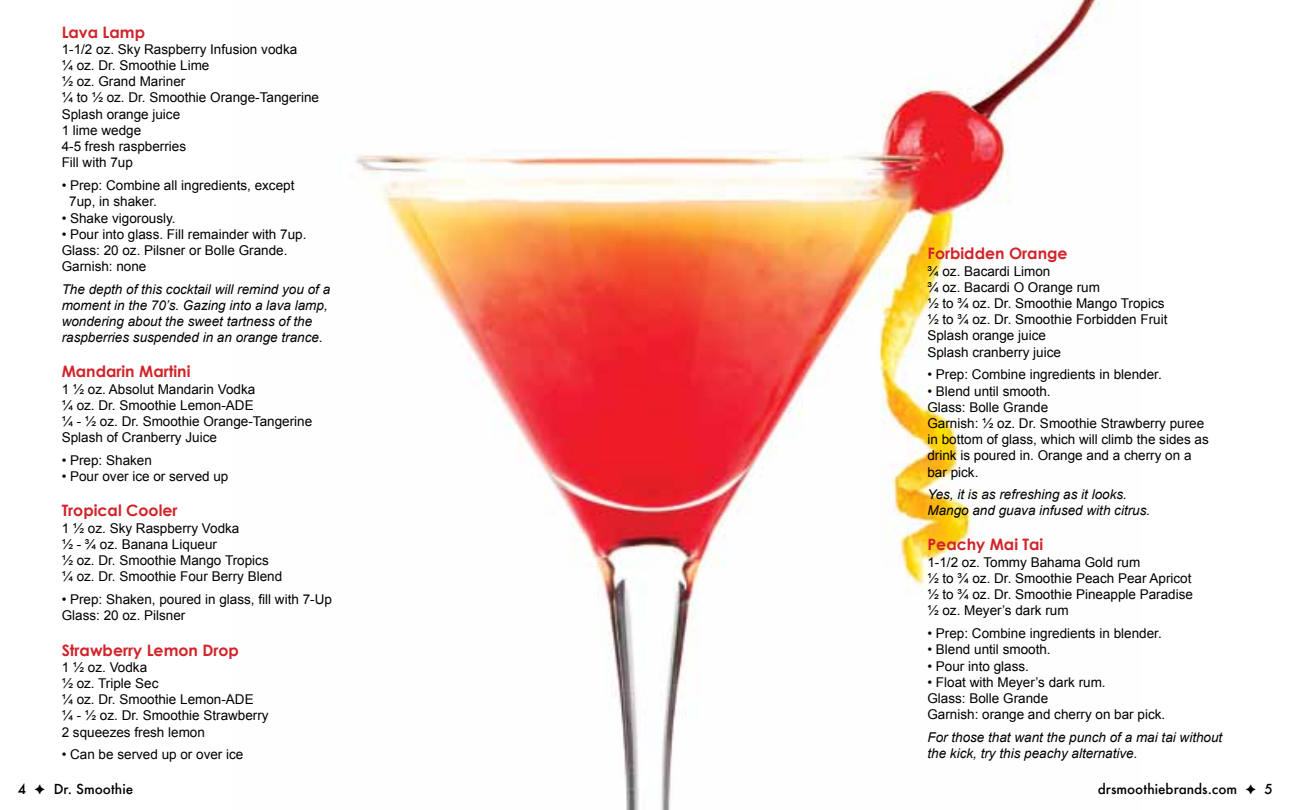
<style>
.page{position:relative;width:1296px;height:810px;background:#fff}
.page>*{position:absolute;margin:0;border:0;box-sizing:border-box;transform-origin:0 0}
.t1{font:700 15.75px "Century Gothic";color:#d2232a}
.t2{font:13.5px/16.2px "Arial";color:#000}
.t3{font:italic 13.5px/16.2px "Arial";color:#000}
.t4{font:500 13.5px "Futura";color:#000}
</style>
<div class="page">
<img style="left:355px;top:0;width:758px;height:810px">
<p class="t1" style="left:62px;top:22px;width:85px">Lava Lamp</p>
<p class="t2" style="left:62px;top:41px;width:259px">1-1/2 oz. Sky Raspberry Infusion vodka<br>¼ oz. Dr. Smoothie Lime<br>½ oz. Grand Mariner<br>¼ to ½ oz. Dr. Smoothie Orange-Tangerine<br>Splash orange juice<br>1 lime wedge<br>4-5 fresh raspberries<br>Fill with 7up</p>
<p class="t2" style="left:69px;top:178px;width:227px;text-indent:-8px">• Prep: Combine all ingredients, except<br>7up, in shaker.</p>
<p class="t2" style="left:62px;top:210px;width:116px">• Shake vigorously.</p>
<p class="t2" style="left:62px;top:226px;width:246px">• Pour into glass. Fill remainder with 7up.<br>Glass: 20 oz. Pilsner or Bolle Grande.<br>Garnish: none</p>
<p class="t3" style="left:62px;top:281px;width:270px">The depth of this cocktail will remind you of a moment in the 70’s. Gazing into a lava lamp, wondering about the sweet tartness of the raspberries suspended in an orange trance.</p>
<p class="t1" style="left:62px;top:362px;width:130px">Mandarin Martini</p>
<p class="t2" style="left:62px;top:381px;width:252px">1 ½ oz. Absolut Mandarin Vodka<br>¼ oz. Dr. Smoothie Lemon-ADE<br>¼ - ½ oz. Dr. Smoothie Orange-Tangerine<br>Splash of Cranberry Juice</p>
<p class="t2" style="left:62px;top:452px;width:92px">• Prep: Shaken</p>
<p class="t2" style="left:62px;top:469px;width:168px">• Pour over ice or served up</p>
<p class="t1" style="left:62px;top:501px;width:117px">Tropical Cooler</p>
<p class="t2" style="left:62px;top:520px;width:222px">1 ½ oz. Sky Raspberry Vodka<br>½ - ¾ oz. Banana Liqueur<br>½ oz. Dr. Smoothie Mango Tropics ¼ oz. Dr. Smoothie Four Berry Blend</p>
<p class="t2" style="left:62px;top:592px;width:272px">• Prep: Shaken, poured in glass, fill with 7-Up<br>Glass: 20 oz. Pilsner</p>
<p class="t1" style="left:62px;top:640px;width:179px">Strawberry Lemon Drop</p>
<p class="t2" style="left:62px;top:659px;width:209px">1 ½ oz. Vodka<br>½ oz. Triple Sec<br>¼ oz. Dr. Smoothie Lemon-ADE<br>¼ - ½ oz. Dr. Smoothie Strawberry<br>2 squeezes fresh lemon</p>
<p class="t2" style="left:62px;top:747px;width:183px">• Can be served up or over ice</p>
<p class="t1" style="left:927px;top:244px;width:142px">Forbidden Orange</p>
<p class="t2" style="left:927px;top:263px;width:242px">¾ oz. Bacardi Limon<br>¾ oz. Bacardi O Orange rum<br>½ to ¾ oz. Dr. Smoothie Mango Tropics ½ to ¾ oz. Dr. Smoothie Forbidden Fruit<br>Splash orange juice<br>Splash cranberry juice</p>
<p class="t2" style="left:927px;top:367px;width:236px">• Prep: Combine ingredients in blender.</p>
<p class="t2" style="left:927px;top:383px;width:283px">• Blend until smooth.<br>Glass: Bolle Grande<br>Garnish: ½ oz. Dr. Smoothie Strawberry puree in bottom of glass, which will climb the sides as drink is poured in. Orange and a cherry on a bar pick.</p>
<p class="t3" style="left:927px;top:487px;width:224px">Yes, it is as refreshing as it looks.<br>Mango and guava infused with citrus.</p>
<p class="t1" style="left:927px;top:535px;width:117px">Peachy Mai Tai</p>
<p class="t2" style="left:927px;top:554px;width:267px">1-1/2 oz. Tommy Bahama Gold rum<br>½ to ¾ oz. Dr. Smoothie Peach Pear Apricot ½ to ¾ oz. Dr. Smoothie Pineapple Paradise ½ oz. Meyer’s dark rum</p>
<p class="t2" style="left:927px;top:626px;width:236px">• Prep: Combine ingredients in blender.</p>
<p class="t2" style="left:927px;top:642px;width:125px">• Blend until smooth.</p>
<p class="t2" style="left:927px;top:658px;width:103px">• Pour into glass.</p>
<p class="t2" style="left:927px;top:674px;width:239px">• Float with Meyer’s dark rum.<br>Glass: Bolle Grande<br>Garnish: orange and cherry on bar pick.</p>
<p class="t3" style="left:927px;top:729px;width:296px">For those that want the punch of a mai tai without the kick, try this peachy alternative.</p>
<p class="t4" style="left:18px;top:780px;width:10px">4</p>
<p class="t4" style="left:54px;top:780px;width:81px">Dr. Smoothie</p>
<p class="t4" style="left:1098px;top:780px;width:141px">drsmoothiebrands.com</p>
<p class="t4" style="left:1265px;top:780px;width:10px">5</p>
</div>
